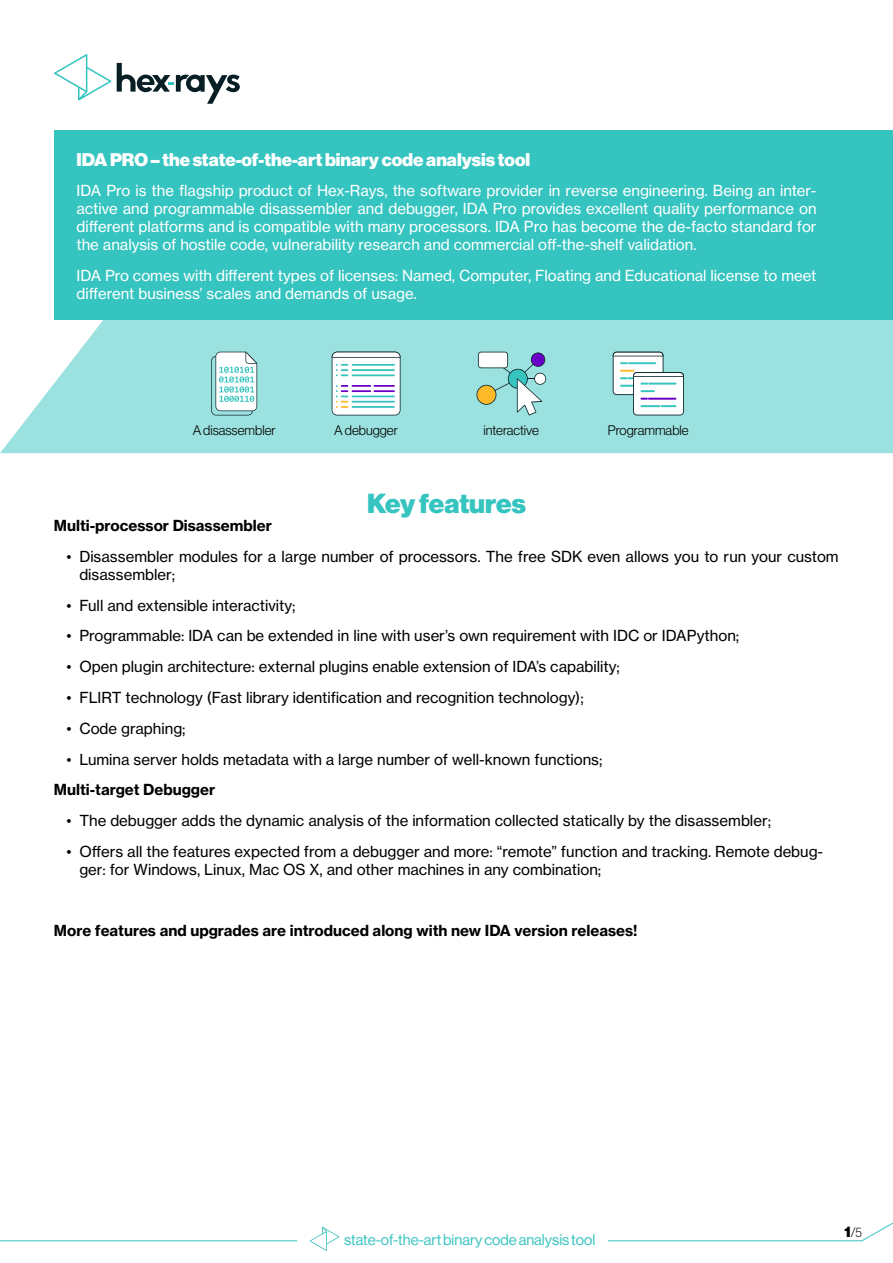
<style>
.page{position:relative;width:893px;height:1263px;background:#fff}
.page>*{position:absolute;margin:0;border:0;box-sizing:border-box;transform-origin:0 0}
.t1{font:27px "N Haas Grotesk DS Pro 95 Blk";letter-spacing:-.005em;color:#35c4c0}
.t2{font:18px "N Haas Grotesk DS Pro 95 Blk";color:#fff}
.t3{font:15px/18px "N Haas Grotesk TX Pro 55 Rg";color:#000}
.t4{font:15px/18px "N Haas Grotesk TX Pro 55 Rg";color:#fff;text-align:justify}
.t5{font:15px "N Haas Grotesk TX Pro 75 Bd";color:#000}
.t6{font:15px "N Haas Grotesk DS Pro 55 Rg";color:#35c4c0}
.t7{font:13.5px "N Haas Grotesk DS Pro 45 Lt";color:#000}
.t8{font:13.5px "N Haas Grotesk DS Pro 35 X Lt";color:#000}
.s1{font-family:"N Haas Grotesk DS Pro 95 Blk";font-size:15px}
</style>
<div class="page">
<svg style="left:117px;top:63px;width:123px;height:41px"></svg>
<svg style="left:54px;top:54px;width:57px;height:46px"></svg>
<hr style="left:0;top:1240px;width:297px;height:1px;background:#35c4c0">
<svg style="left:607px;top:1222px;width:286px;height:19px"></svg>
<svg style="left:310px;top:1227px;width:29px;height:24px"></svg>
<div style="left:54px;top:131px;width:839px;height:189px;background:#35c4c0"></div>
<svg style="left:0;top:320px;width:893px;height:133px;background:#a0e2e0"></svg>
<svg style="left:211px;top:352px;width:46px;height:63px"></svg>
<svg style="left:332px;top:352px;width:68px;height:63px"></svg>
<hr style="left:352px;top:369px;width:43px;height:2px;background:#36c4bf">
<svg style="left:476px;top:352px;width:70px;height:63px"></svg>
<svg style="left:613px;top:352px;width:71px;height:63px"></svg>
<p class="t2" style="left:76px;top:149px;width:455px">IDA PRO – the state-of-the-art binary code analysis tool</p>
<p class="t4" style="left:76px;top:182px;width:742px">IDA Pro is the flagship product of Hex-Rays, the software provider in reverse engineering. Being an inter&shy;active and programmable disassembler and debugger, IDA Pro provides excellent quality performance on different platforms and is compatible with many processors. IDA Pro has become the de-facto standard for the analysis of hostile code, vulnerability research and commercial off-the-shelf validation.</p>
<p class="t4" style="left:76px;top:267px;width:742px">IDA Pro comes with different types of licenses: Named, Computer, Floating and Educational license to meet different business’ scales and demands of usage.</p>
<p class="t7" style="left:193px;top:423px;width:85px">A disassembler</p>
<p class="t7" style="left:334px;top:423px;width:65px">A debugger</p>
<p class="t7" style="left:484px;top:423px;width:57px">interactive</p>
<p class="t7" style="left:608px;top:423px;width:82px">Programmable</p>
<h1 class="t1" style="left:367px;top:487px;width:160px">Key features</h1>
<p class="t5" style="left:54px;top:516px;width:219px">Multi-processor Disassembler</p>
<p class="t3" style="left:79px;top:547px;width:761px;text-indent:-13px">• Disassembler modules for a large number of processors. The free SDK even allows you to run your custom disassembler;</p>
<p class="t3" style="left:67px;top:596px;width:230px">• Full and extensible interactivity;</p>
<p class="t3" style="left:67px;top:627px;width:674px">• Programmable: IDA can be extended in line with user’s own requirement with IDC or IDAPython;</p>
<p class="t3" style="left:67px;top:658px;width:555px">• Open plugin architecture: external plugins enable extension of IDA’s capability;</p>
<p class="t3" style="left:67px;top:688px;width:519px">• FLIRT technology (Fast library identification and recognition technology);</p>
<p class="t3" style="left:67px;top:719px;width:120px">• Code graphing;</p>
<p class="t3" style="left:67px;top:750px;width:537px">• Lumina server holds metadata with a large number of well-known functions;</p>
<p class="t5" style="left:54px;top:780px;width:163px">Multi-target Debugger</p>
<p class="t3" style="left:67px;top:811px;width:706px">• The debugger adds the dynamic analysis of the information collected statically by the disassembler;</p>
<p class="t3" style="left:79px;top:842px;width:745px;text-indent:-13px">• Offers all the features expected from a debugger and more: “remote” function and tracking. Remote debug&shy;ger: for Windows, Linux, Mac OS X, and other machines in any combination;</p>
<p class="t5" style="left:54px;top:921px;width:585px">More features and upgrades are introduced along with new IDA version releases!</p>
<p class="t6" style="left:344px;top:1231px;width:253px">state-of-the-art binary code analysis tool</p>
<p class="t8" style="left:844px;top:1224px;width:19px"><span class="s1">1</span>/5</p>
</div>
